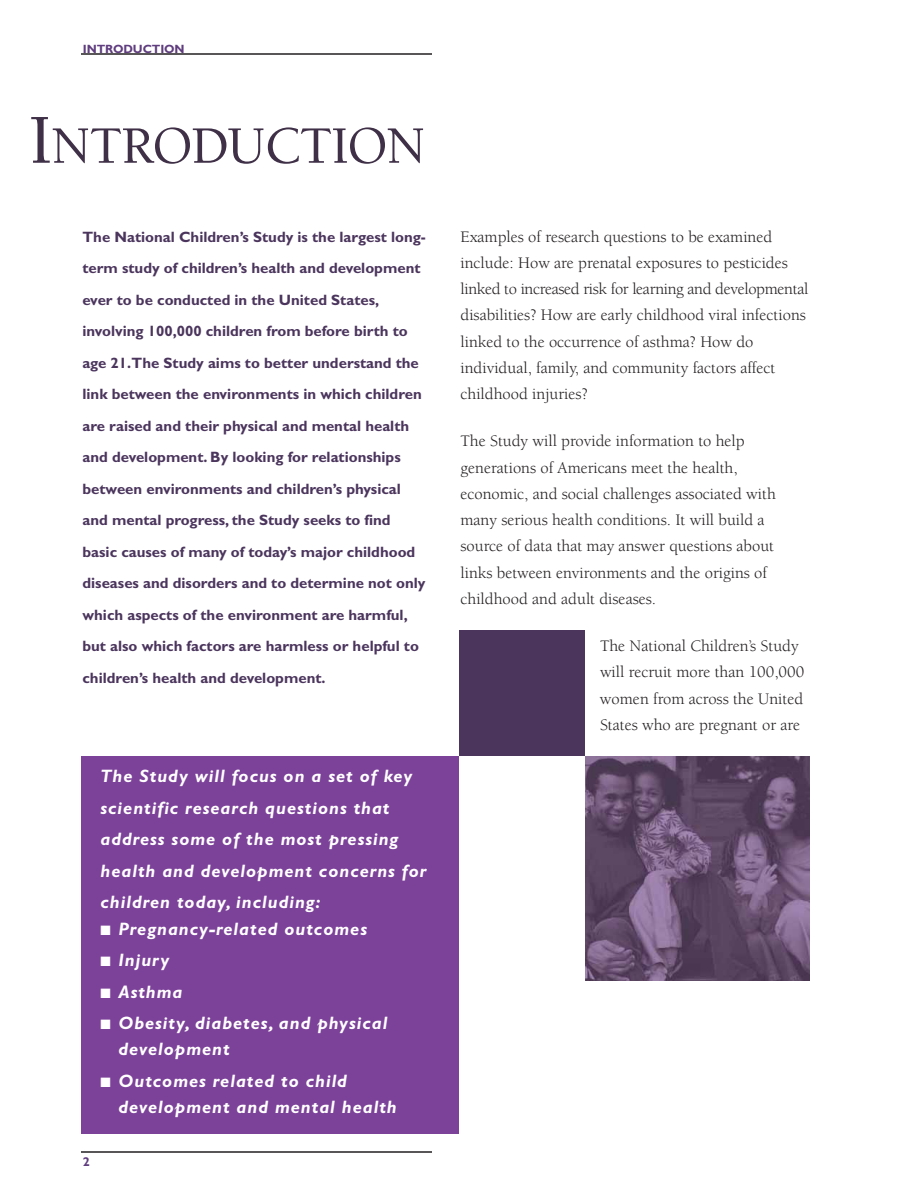
<style>
.page{position:relative;width:918px;height:1188px;background:#fff}
.page>*{position:absolute;margin:0;border:0;box-sizing:border-box;transform-origin:0 0}
.t1{font:500 54px "Berkeley";letter-spacing:-.03em;color:#3f3048}
.t2{font:italic 700 18px/31.5px "Gill Sans";letter-spacing:.055em;color:#fff}
.t3{font:16.5px/26.2px "Berkeley";color:#231f20}
.t4{font:700 15px/31.5px "Gill Sans";color:#4b355d}
.t5{font:700 12.75px "Gill Sans";color:#5f3d7e}
.t6{font:700 12px "Gill Sans";letter-spacing:-.01em;color:#5f3d7e}
.s1{font-size:72px}
</style>
<div class="page">
<div style="left:459px;top:630px;width:126px;height:126px;background:#4b355d"></div>
<div style="left:81px;top:756px;width:378px;height:378px;background:#7c4199"></div>
<hr style="left:81px;top:53px;width:351px;height:2px;background:#231f20">
<hr style="left:81px;top:1151px;width:351px;height:2px;background:#231f20">
<img style="left:585px;top:756px;width:225px;height:225px">
<p class="t6" style="left:83px;top:44px;width:103px">INTRODUCTION</p>
<h1 class="t1" style="left:28px;top:125px;width:399px"><span class="s1">I</span>NTRODUCTION</h1>
<p class="t4" style="left:82px;top:222px;width:345px">The National Children’s Study is the largest long&shy;term study of children’s health and development ever to be conducted in the United States, involving 100,000 children from before birth to age 21.The Study aims to better understand the link between the environments in which children are raised and their physical and mental health and development. By looking for relationships between environments and children’s physical and mental progress, the Study seeks to find basic causes of many of today’s major childhood diseases and disorders and to determine not only which aspects of the environment are harmful, but also which factors are harmless or helpful to children’s health and development.</p>
<p class="t3" style="left:460px;top:225px;width:349px">Examples of research questions to be examined include: How are prenatal exposures to pesticides linked to increased risk for learning and developmental disabilities? How are early childhood viral infections linked to the occurrence of asthma? How do individual, family, and community factors affect childhood injuries?</p>
<p class="t3" style="left:460px;top:429px;width:317px">The Study will provide information to help generations of Americans meet the health, economic, and social challenges associated with many serious health conditions. It will build a source of data that may answer questions about links between environments and the origins of childhood and adult diseases.</p>
<p class="t3" style="left:600px;top:634px;width:206px">The National Children’s Study will recruit more than 100,000 women from across the United<br>States who are pregnant or are</p>
<p class="t2" style="left:100px;top:762px;width:328px">The Study will focus on a set of key scientific research questions that address some of the most pressing health and development concerns for children today, including:</p>
<p class="t2" style="left:100px;top:915px;width:268px">■ Pregnancy-related outcomes</p>
<p class="t2" style="left:100px;top:946px;width:70px">■ Injury</p>
<p class="t2" style="left:100px;top:978px;width:84px">■ Asthma</p>
<p class="t2" style="left:118px;top:1012px;width:270px;line-height:26.2px;text-indent:-18px">■ Obesity, diabetes, and physical development</p>
<p class="t2" style="left:118px;top:1070px;width:280px;line-height:26.2px;text-indent:-18px">■ Outcomes related to child development and mental health</p>
<p class="t5" style="left:83px;top:1157px;width:9px">2</p>
</div>
